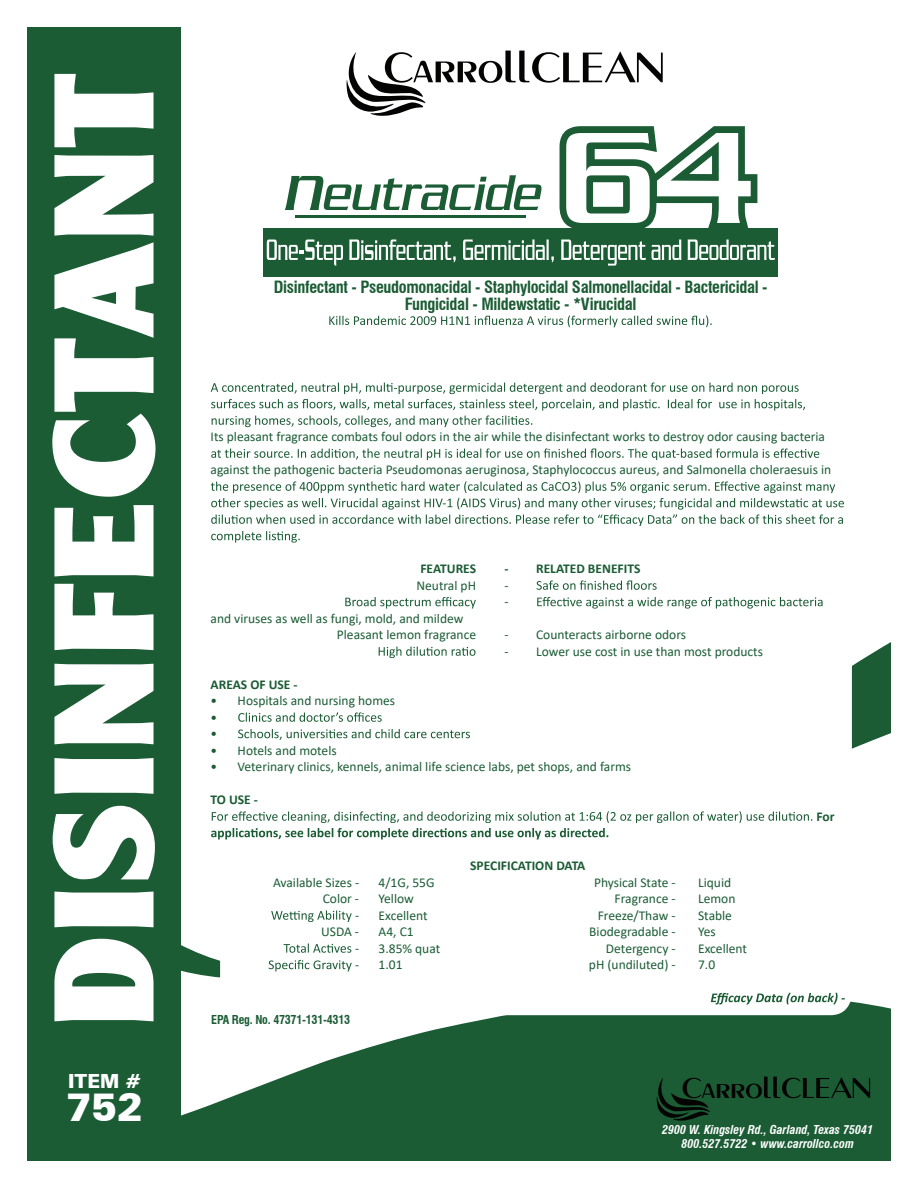
<style>
.page{position:relative;width:918px;height:1188px;background:#fff}
.page>*{position:absolute;margin:0;border:0;box-sizing:border-box;transform-origin:0 0}
.t1{font:800 142.5px "Clearly Gothic";letter-spacing:.04em;color:#fff}
.t2{font:900 39px "Zurich BT";color:#fff}
.t3{font:900 19.5px "Zurich BT";color:#fff}
.t4{font:700 condensed 16.5px/16.5px "Swiss 721 BT";letter-spacing:-.02em;color:#1b5c35;text-align:center}
.t5{font:13.5px/16.5px "Calibri";color:#1b5c35}
.t6{font:700 13.5px "Calibri";color:#1b5c35}
.t7{font:italic 700 condensed 12px/13.5px "Swiss 721 BT";color:#fff;text-align:center}
.t8{font:700 condensed 12px "Swiss 721 BT";letter-spacing:-.02em;color:#1b5c35}
</style>
<div class="page">
<svg style="left:181px;top:642px;width:710px;height:336px"></svg>
<div style="left:27px;top:27px;width:154px;height:1134px;background:#1b5c35"></div>
<svg style="left:181px;top:1001px;width:710px;height:160px;fill:#1b5c35"></svg>
<div style="left:220px;top:416px;width:632px;height:599px;background:#fff;border-radius:22px"></div>
<svg style="left:211px;top:382px;width:594px;height:45px"></svg>
<svg style="left:211px;top:448px;width:608px;height:12px"></svg>
<svg style="left:211px;top:481px;width:633px;height:62px"></svg>
<svg style="left:537px;top:580px;width:120px;height:10px"></svg>
<svg style="left:345px;top:597px;width:131px;height:12px"></svg>
<svg style="left:537px;top:597px;width:286px;height:12px"></svg>
<svg style="left:379px;top:646px;width:97px;height:12px"></svg>
<svg style="left:238px;top:712px;width:144px;height:10px"></svg>
<svg style="left:238px;top:729px;width:232px;height:11px"></svg>
<svg style="left:211px;top:811px;width:601px;height:29px"></svg>
<svg style="left:271px;top:910px;width:88px;height:12px"></svg>
<svg style="left:284px;top:943px;width:75px;height:10px"></svg>
<svg style="left:269px;top:960px;width:90px;height:12px"></svg>
<svg style="left:711px;top:993px;width:134px;height:12px"></svg>
<div style="left:263px;top:228px;width:515px;height:49px;background:#1b5c35"></div>
<svg style="left:560px;top:126px;width:197px;height:102px"></svg>
<svg style="left:285px;top:175px;width:257px;height:35px"></svg>
<hr style="left:295px;top:215px;width:231px;height:3px;background:#1b5c35">
<svg style="left:267px;top:240px;width:508px;height:88px"></svg>
<svg style="left:657px;top:1077px;width:213px;height:44px;background:#164a2b"></svg>
<svg style="left:346px;top:51px;width:317px;height:65px"></svg>
<h1 class="t1" style="left:27px;top:1025px;width:955px;rotate:-90deg">DISINFECTANT</h1>
<h3 class="t3" style="left:68px;top:1069px;width:74px">ITEM #</h3>
<h2 class="t2" style="left:66px;top:1083px;width:78px">752</h2>
<p class="t4" style="left:274px;top:279px;width:495px">Disinfectant - Pseudomonacidal - Staphylocidal Salmonellacidal - Bactericidal -<br>Fungicidal - Mildewstatic - *Virucidal</p>
<p class="t5" style="left:211px;top:428px;width:616px">Its pleasant fragrance combats foul odors in the air while the disinfectant works to destroy odor causing bacteria</p>
<p class="t5" style="left:211px;top:461px;width:622px">against the pathogenic bacteria Pseudomonas aeruginosa, Staphylococcus aureus, and Salmonella choleraesuis in</p>
<p class="t6" style="left:420px;top:559px;width:57px">FEATURES</p>
<p class="t6" style="left:505px;top:559px;width:137px">- RELATED BENEFITS</p>
<p class="t5" style="left:417px;top:577px;width:61px">Neutral pH</p>
<p class="t5" style="left:505px;top:577px;width:6px">- -</p>
<p class="t5" style="left:337px;top:610px;width:141px;text-indent:-126px">and viruses as well as fungi, mold, and mildew<br>Pleasant lemon fragrance</p>
<p class="t5" style="left:505px;top:626px;width:183px">- Counteracts airborne odors</p>
<p class="t5" style="left:505px;top:643px;width:260px">- Lower use cost in use than most products</p>
<p class="t6" style="left:211px;top:675px;width:89px">AREAS OF USE -</p>
<p class="t5" style="left:211px;top:692px;width:186px">• Hospitals and nursing homes •<br>•</p>
<p class="t5" style="left:211px;top:742px;width:128px">• Hotels and motels</p>
<p class="t5" style="left:211px;top:758px;width:422px">• Veterinary clinics, kennels, animal life science labs, pet shops, and farms</p>
<p class="t6" style="left:211px;top:790px;width:49px">TO USE -</p>
<p class="t6" style="left:470px;top:856px;width:117px">SPECIFICATION DATA</p>
<p class="t5" style="left:273px;top:874px;width:88px">Available Sizes -</p>
<p class="t5" style="left:379px;top:874px;width:58px">4/1G, 55G</p>
<p class="t5" style="left:594px;top:874px;width:83px">Physical State -</p>
<p class="t5" style="left:698px;top:874px;width:35px">Liquid</p>
<p class="t5" style="left:323px;top:890px;width:38px">Color -</p>
<p class="t5" style="left:379px;top:890px;width:37px">Yellow</p>
<p class="t5" style="left:615px;top:890px;width:63px">Fragrance -</p>
<p class="t5" style="left:698px;top:890px;width:39px">Lemon</p>
<p class="t5" style="left:379px;top:907px;width:50px">Excellent</p>
<p class="t5" style="left:598px;top:907px;width:79px">Freeze/Thaw -</p>
<p class="t5" style="left:698px;top:907px;width:35px">Stable</p>
<p class="t5" style="left:321px;top:923px;width:39px">USDA -</p>
<p class="t5" style="left:379px;top:923px;width:37px">A4, C1</p>
<p class="t5" style="left:589px;top:923px;width:88px">Biodegradable -</p>
<p class="t5" style="left:698px;top:923px;width:19px">Yes</p>
<p class="t5" style="left:379px;top:940px;width:63px">3.85% quat</p>
<p class="t5" style="left:606px;top:940px;width:71px">Detergency -</p>
<p class="t5" style="left:698px;top:940px;width:50px">Excellent</p>
<p class="t5" style="left:379px;top:956px;width:25px">1.01</p>
<p class="t5" style="left:589px;top:956px;width:88px">pH (undiluted) -</p>
<p class="t5" style="left:698px;top:956px;width:19px">7.0</p>
<p class="t8" style="left:211px;top:1012px;width:140px">EPA Reg. No. 47371-131-4313</p>
<p class="t6" style="left:816px;top:807px;width:20px">For</p>
<p class="t7" style="left:662px;top:1123px;width:212px">2900 W. Kingsley Rd., Garland, Texas 75041<br>800.527.5722 • www.carrollco.com</p>
</div>
